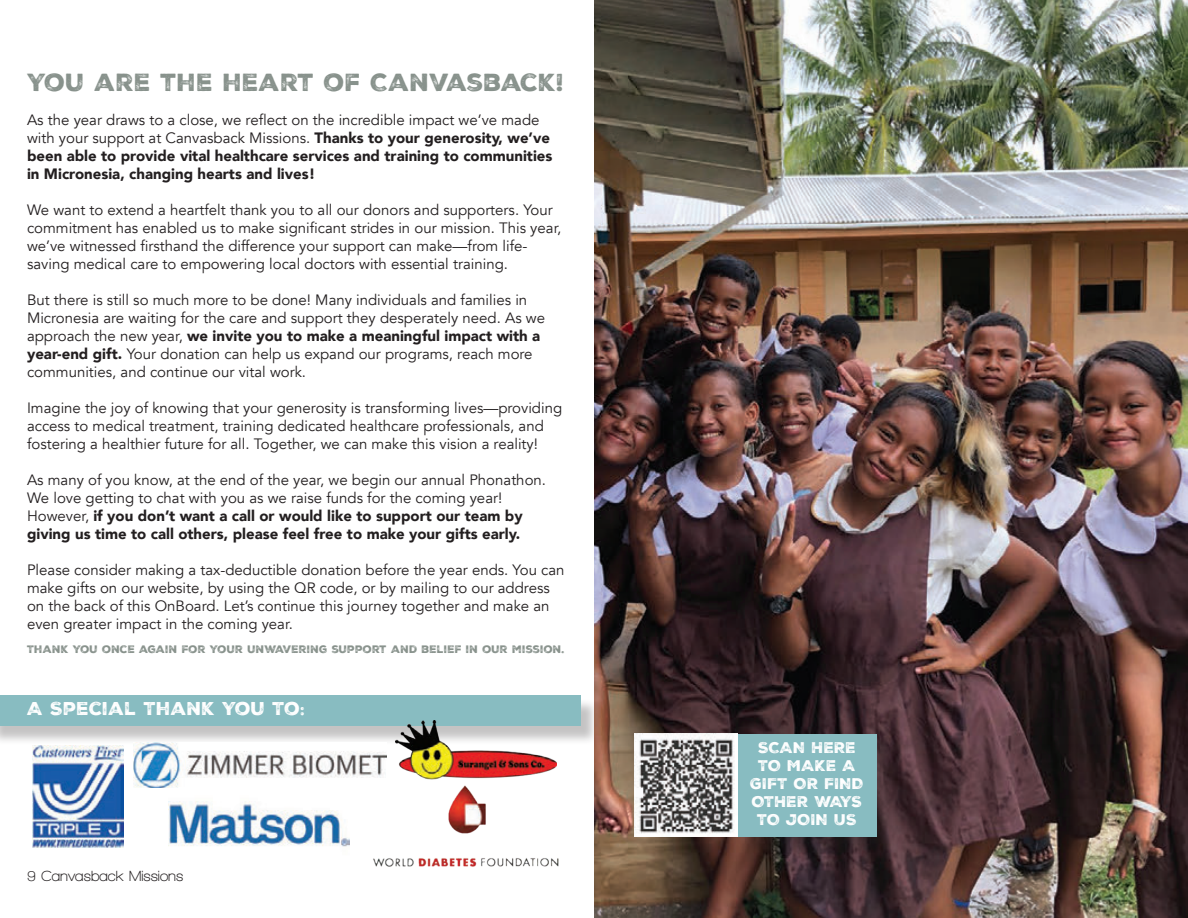
<style>
.page{position:relative;width:1188px;height:918px;background:#fff}
.page>*{position:absolute;margin:0;border:0;box-sizing:border-box;transform-origin:0 0}
.t1{font:24px "Nexa Rust Sans Black 2";color:#88928c}
.t2{font:18px "Nexa Rust Sans Black 2";color:#fff}
.t3{font:15px/18px "Avenir";color:#231f20}
.t4{font:900 15px/18px "Avenir";color:#231f20}
.t5{font:15px/18px "Nexa Rust Sans Black 2";color:#fff;text-align:center}
.t6{font:700 15px "Walkway";color:#231f20}
.t7{font:10.5px "Nexa Rust Sans Black 2";color:#88928c}
.s1{font-weight:400}
.s2{font-weight:900}
</style>
<div class="page">
<div style="left:0;top:698px;width:599px;height:47px;background:#231f20;opacity:.27"></div>
<div style="left:0;top:696px;width:580px;height:30px;background:#88bcc1"></div>
<img style="left:594px;top:0;width:594px;height:918px">
<div style="left:739px;top:736px;width:156px;height:119px;background:#231f20;opacity:.27"></div>
<div style="left:737px;top:734px;width:139px;height:102px;background:#88bcc1"></div>
<img style="left:33px;top:745px;width:91px;height:103px">
<img style="left:168px;top:801px;width:175px;height:46px">
<img style="left:343px;top:785px;width:216px;height:82px">
<img style="left:396px;top:720px;width:161px;height:60px">
<img style="left:134px;top:742px;width:252px;height:46px">
<img style="left:634px;top:734px;width:103px;height:102px">
<p class="t1" style="left:27px;top:66px;width:539px">YOU ARE THE HEART OF CANVASBACK!</p>
<p class="t4" style="left:27px;top:110px;width:527px"><span class="s1">As the year draws to a close, we reflect on the incredible impact we’ve made with your support at Canvasback Missions.</span> Thanks to your generosity, we’ve been able to provide vital healthcare services and training to communities in Micronesia, changing hearts and lives!</p>
<p class="t3" style="left:27px;top:201px;width:536px">We want to extend a heartfelt thank you to all our donors and supporters. Your commitment has enabled us to make significant strides in our mission. This year, we’ve witnessed firsthand the difference your support can make—from life&shy;saving medical care to empowering local doctors with essential training.</p>
<p class="t3" style="left:27px;top:291px;width:520px">But there is still so much more to be done! Many individuals and families in Micronesia are waiting for the care and support they desperately need. As we approach the new year, <span class="s2">we invite you to make a meaningful impact with a year-end gift.</span> Your donation can help us expand our programs, reach more communities, and continue our vital work.</p>
<p class="t3" style="left:27px;top:399px;width:537px">Imagine the joy of knowing that your generosity is transforming lives—providing access to medical treatment, training dedicated healthcare professionals, and fostering a healthier future for all. Together, we can make this vision a reality!</p>
<p class="t3" style="left:27px;top:471px;width:521px">As many of you know, at the end of the year, we begin our annual Phonathon.<br>We love getting to chat with you as we raise funds for the coming year!<br>However, <span class="s2">if you don’t want a call or would like to support our team by giving us time to call others, please feel free to make your gifts early.</span></p>
<p class="t3" style="left:27px;top:561px;width:539px">Please consider making a tax-deductible donation before the year ends. You can make gifts on our website, by using the QR code, or by mailing to our address on the back of this OnBoard. Let’s continue this journey together and make an even greater impact in the coming year.</p>
<p class="t7" style="left:27px;top:643px;width:539px">THANK YOU ONCE AGAIN FOR YOUR UNWAVERING SUPPORT AND BELIEF IN OUR MISSION.</p>
<p class="t2" style="left:27px;top:697px;width:280px">A SPECIAL THANK YOU TO:</p>
<p class="t6" style="left:27px;top:868px;width:158px">9 Canvasback Missions</p>
<p class="t5" style="left:750px;top:738px;width:115px">SCAN HERE<br>TO MAKE A<br>GIFT OR FIND<br>OTHER WAYS<br>TO JOIN US</p>
</div>
